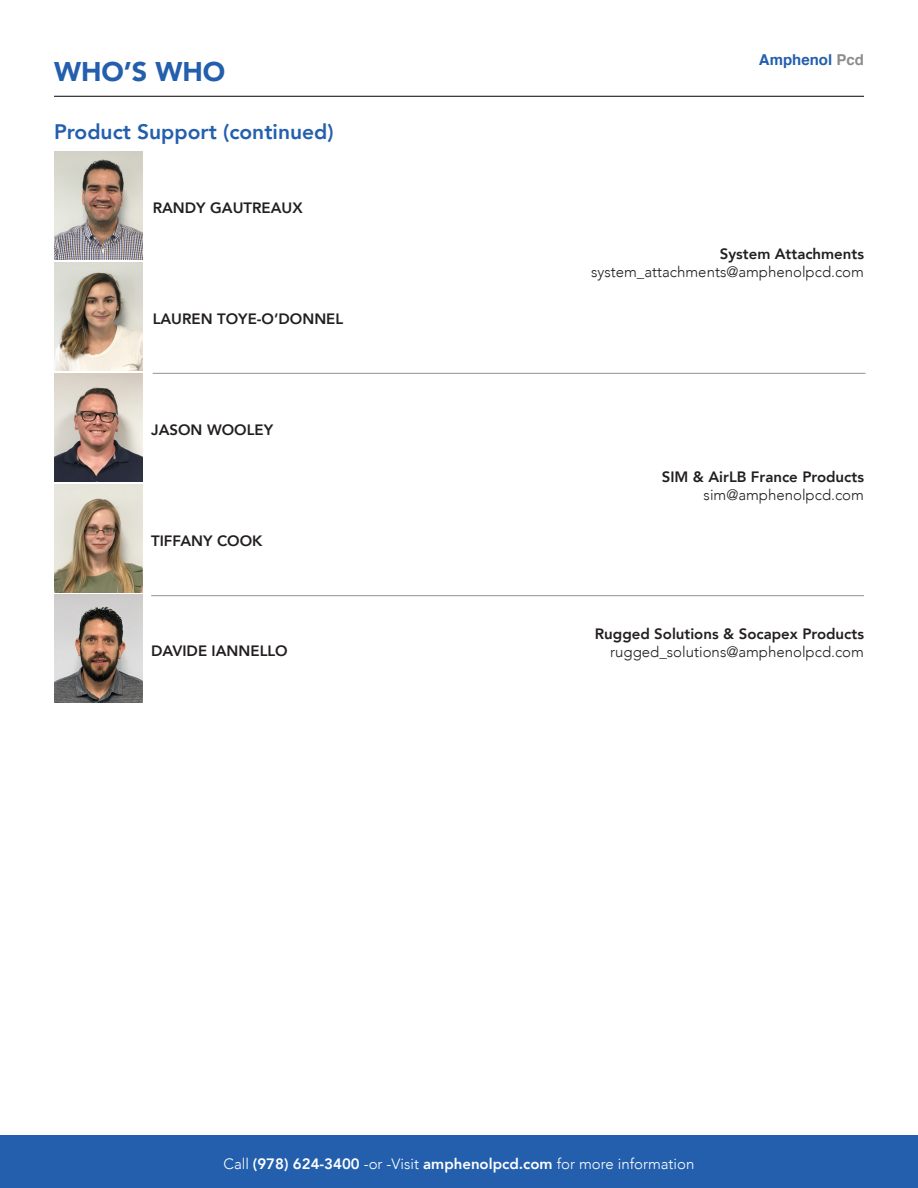
<style>
.page{position:relative;width:918px;height:1188px;background:#fff}
.page>*{position:absolute;margin:0;border:0;box-sizing:border-box;transform-origin:0 0}
.t1{font:900 27px "Avenir";color:#235fad}
.t2{font:800 21px "Avenir";color:#235fad}
.t3{font:800 15px "Avenir";color:#231f20}
.t4{font:300 15px "Avenir";color:#231f20}
.t5{font:300 15px "Avenir";color:#fff}
.t6{font:700 15px "Helvetica";color:#235fad}
.s1{color:#8c8d8f}
.s2{font-weight:800}
</style>
<div class="page">
<div style="left:0;top:1136px;width:918px;height:52px;background:#235fad"></div>
<hr style="left:54px;top:96px;width:810px;height:1px;background:#231f20">
<img style="left:54px;top:151px;width:88px;height:108px">
<img style="left:54px;top:262px;width:88px;height:108px">
<hr style="left:153px;top:373px;width:713px;height:1px;background:#231f20">
<img style="left:55px;top:374px;width:87px;height:108px">
<img style="left:54px;top:484px;width:88px;height:108px">
<img style="left:54px;top:595px;width:88px;height:108px">
<hr style="left:151px;top:595px;width:713px;height:1px;background:#231f20">
<p class="t1" style="left:54px;top:48px;width:173px">WHO’S WHO</p>
<p class="t6" style="left:759px;top:48px;width:107px">Amphenol <span class="s1">Pcd</span></p>
<p class="t2" style="left:54px;top:115px;width:281px">Product Support (continued)</p>
<p class="t3" style="left:153px;top:196px;width:151px">RANDY GAUTREAUX</p>
<p class="t3" style="left:153px;top:307px;width:192px">LAUREN TOYE-O’DONNEL</p>
<p class="t3" style="left:151px;top:418px;width:123px">JASON WOOLEY</p>
<p class="t3" style="left:151px;top:529px;width:113px">TIFFANY COOK</p>
<p class="t3" style="left:151px;top:639px;width:138px">DAVIDE IANNELLO</p>
<p class="t3" style="left:720px;top:243px;width:146px">System Attachments</p>
<p class="t4" style="left:591px;top:263px;width:274px">system_attachments@amphenolpcd.com</p>
<p class="t3" style="left:662px;top:465px;width:204px">SIM &amp; AirLB France Products</p>
<p class="t4" style="left:704px;top:485px;width:162px">sim@amphenolpcd.com</p>
<p class="t3" style="left:595px;top:622px;width:271px">Rugged Solutions &amp; Socapex Products</p>
<p class="t4" style="left:610px;top:643px;width:255px">rugged_solutions@amphenolpcd.com</p>
<p class="t5" style="left:224px;top:1154px;width:472px">Call <span class="s2">(978) 624-3400</span> -or -Visit <span class="s2">amphenolpcd.com</span> for more information</p>
</div>
